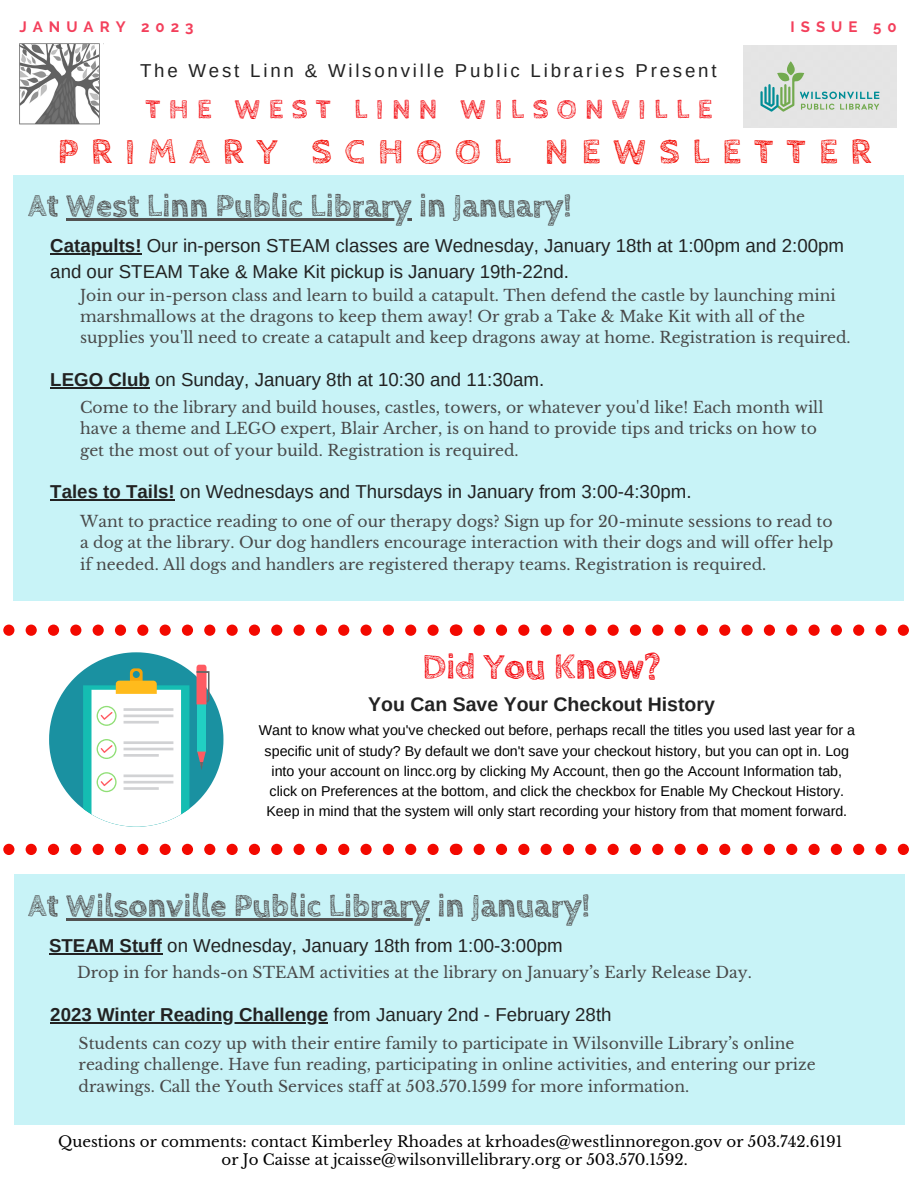
<style>
.page{position:relative;width:918px;height:1188px;background:#fff}
.page>*{position:absolute;margin:0;border:0;box-sizing:border-box;transform-origin:0 0}
.t1{font:700 36px "Cabin Sketch";letter-spacing:.36em;color:#f30900}
.t2{font:700 36px "Cabin Sketch";color:#f30007}
.t3{font:700 32.7px "Cabin Sketch";color:#525252}
.t4{font:700 28.05px "Cabin Sketch";letter-spacing:.3em;color:#f30007}
.t5{font:700 19.5px "Arimo";color:#222}
.t6{font:18.75px/25.8px "Arimo";color:#222}
.t7{font:18.75px "Arimo";letter-spacing:.15em;color:#222}
.t8{font:15.6px/21.3px "Libre Baskerville";color:#484848}
.t9{font:15px/18px "Libre Baskerville";color:#000;text-align:center}
.t10{font:700 15px "Raleway";letter-spacing:.4em;color:#f33f5b}
.t11{font:14.25px/20.2px "Arimo";color:#000;text-align:center}
.s1{font-weight:700}
</style>
<div class="page">
<img style="left:20px;top:43px;width:84px;height:82px">
<div style="left:14px;top:874px;width:890px;height:250px;background:#c8f3f7"></div>
<img style="left:744px;top:46px;width:153px;height:82px">
<svg style="left:3px;top:844px;width:906px;height:11px"></svg>
<svg style="left:3px;top:625px;width:906px;height:11px"></svg>
<div style="left:13px;top:175px;width:890px;height:425px;background:#c8f3f7"></div>
<svg style="left:49px;top:652px;width:174px;height:175px"></svg>
<hr style="left:66px;top:918px;width:364px;height:2px;background:#525252">
<hr style="left:66px;top:218px;width:346px;height:2px;background:#525252">
<hr style="left:50px;top:1022px;width:278px;height:1px;background:#222">
<hr style="left:50px;top:387px;width:100px;height:1px;background:#222">
<hr style="left:50px;top:500px;width:125px;height:1px;background:#222">
<hr style="left:50px;top:254px;width:92px;height:1px;background:#222">
<hr style="left:49px;top:954px;width:113px;height:1px;background:#222">
<p class="t10" style="left:20px;top:18px;width:176px">JANUARY 2023</p>
<p class="t7" style="left:140px;top:60px;width:578px">The West Linn &amp; Wilsonville Public Libraries Present</p>
<h3 class="t4" style="left:145px;top:93px;width:568px">THE WEST LINN WILSONVILLE</h3>
<p class="t10" style="left:791px;top:18px;width:108px">ISSUE 50</p>
<h1 class="t1" style="left:58px;top:132px;width:815px">PRIMARY SCHOOL NEWSLETTER</h1>
<h2 class="t3" style="left:28px;top:187px;width:545px">At West Linn Public Library in January!</h2>
<p class="t6" style="left:50px;top:233px;width:795px"><span class="s1">Catapults!</span> Our in-person STEAM classes are Wednesday, January 18th at 1:00pm and 2:00pm and our STEAM Take &amp; Make Kit pickup is January 19th-22nd.</p>
<p class="t8" style="left:80px;top:284px;width:772px">Join our in-person class and learn to build a catapult. Then defend the castle by launching mini marshmallows at the dragons to keep them away! Or grab a Take &amp; Make Kit with all of the supplies you'll need to create a catapult and keep dragons away at home. Registration is required.</p>
<p class="t6" style="left:50px;top:367px;width:495px"><span class="s1">LEGO Club</span> on Sunday, January 8th at 10:30 and 11:30am.</p>
<p class="t8" style="left:80px;top:397px;width:745px">Come to the library and build houses, castles, towers, or whatever you'd like! Each month will have a theme and LEGO expert, Blair Archer, is on hand to provide tips and tricks on how to get the most out of your build. Registration is required.</p>
<p class="t6" style="left:50px;top:479px;width:643px"><span class="s1">Tales to Tails!</span> on Wednesdays and Thursdays in January from 3:00-4:30pm.</p>
<p class="t8" style="left:80px;top:511px;width:755px;text-align:justify">Want to practice reading to one of our therapy dogs? Sign up for 20-minute sessions to read to a dog at the library. Our dog handlers encourage interaction with their dogs and will offer help if needed. All dogs and handlers are registered therapy teams. Registration is required.</p>
<h1 class="t2" style="left:422px;top:647px;width:240px">Did You Know?</h1>
<p class="t5" style="left:368px;top:693px;width:348px">You Can Save Your Checkout History</p>
<p class="t11" style="left:259px;top:720px;width:598px">Want to know what you've checked out before, perhaps recall the titles you used last year for a specific unit of study? By default we don't save your checkout history, but you can opt in. Log into your account on lincc.org by clicking My Account, then go the Account Information tab, click on Preferences at the bottom, and click the checkbox for Enable My Checkout History.<br>Keep in mind that the system will only start recording your history from that moment forward.</p>
<h2 class="t3" style="left:28px;top:887px;width:563px">At Wilsonville Public Library in January!</h2>
<p class="t6" style="left:49px;top:933px;width:515px"><span class="s1">STEAM Stuff</span> on Wednesday, January 18th from 1:00-3:00pm</p>
<p class="t8" style="left:77px;top:962px;width:676px">Drop in for hands-on STEAM activities at the library on January’s Early Release Day.</p>
<p class="t6" style="left:50px;top:1002px;width:563px"><span class="s1">2023 Winter Reading Challenge</span> from January 2nd - February 28th</p>
<p class="t8" style="left:79px;top:1033px;width:739px">Students can cozy up with their entire family to participate in Wilsonville Library’s online reading challenge. Have fun reading, participating in online activities, and entering our prize drawings. Call the Youth Services staff at 503.570.1599 for more information.</p>
<p class="t9" style="left:58px;top:1133px;width:786px">Questions or comments: contact Kimberley Rhoades at krhoades@westlinnoregon.gov or 503.742.6191 or Jo Caisse at jcaisse@wilsonvillelibrary.org or 503.570.1592.</p>
</div>
